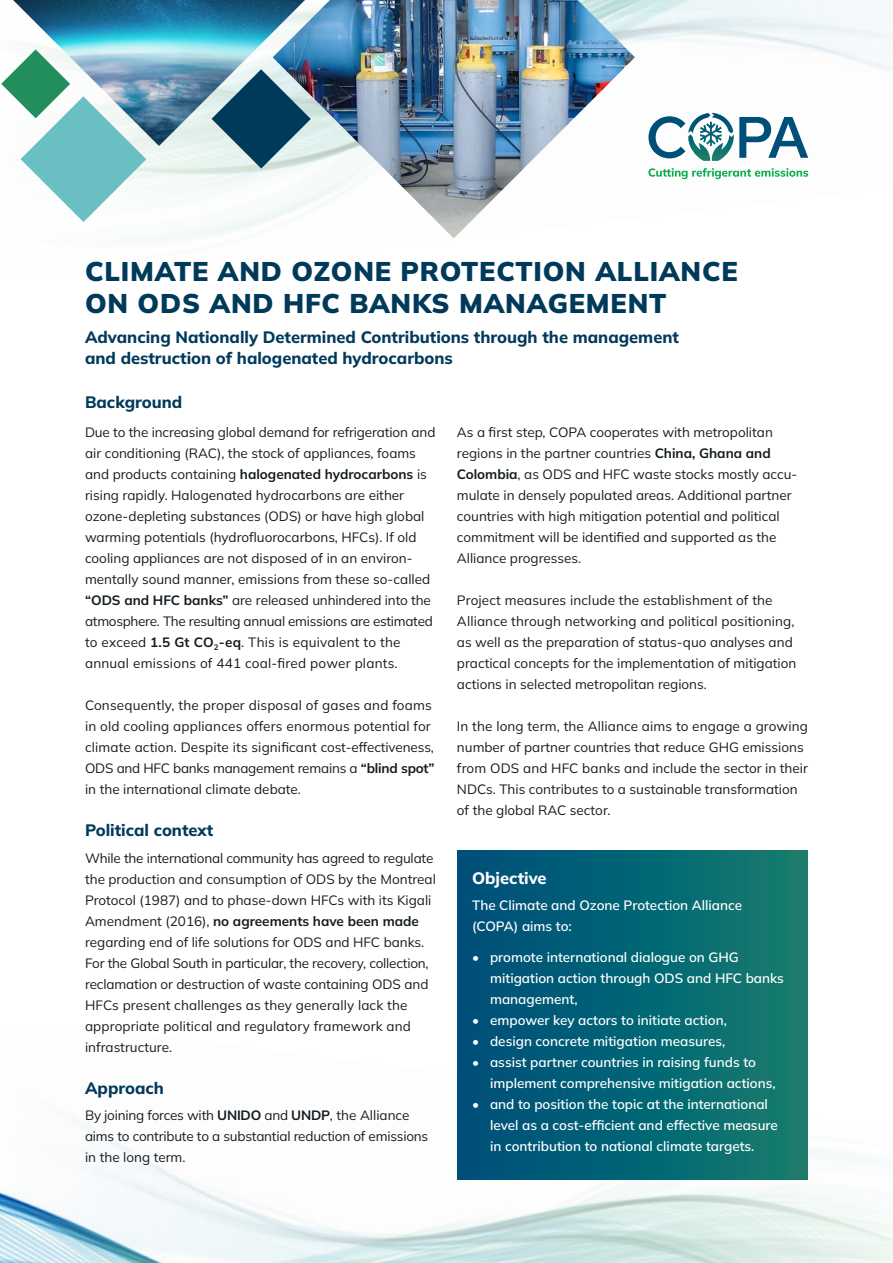
<style>
.page{position:relative;width:893px;height:1263px;background:#fff}
.page>*{position:absolute;margin:0;border:0;box-sizing:border-box;transform-origin:0 0}
.HL_2_-_Gross_VERSAL{font:900 27px/31.5px "Mulish";letter-spacing:.03em;color:#003a5a}
.HL_3{font:800 16.5px/21px "Mulish";color:#003a5a}
.HL_3-2{font:800 16.5px "Mulish";color:#fff}
.Copy_1{font:13.5px/21px "Mulish";color:#141c21}
.Copy_1-2{font:600 13.5px/21px "Mulish";color:#fff}
.s1{font-weight:700}
</style>
<div class="page">
<img style="left:0;top:1127px;width:893px;height:136px">
<img style="left:273px;top:0;width:362px;height:238px">
<img style="left:13px;top:0;width:292px;height:146px">
<svg style="left:1px;top:49px;width:145px;height:173px"></svg>
<svg style="left:212px;top:69px;width:99px;height:100px;background:#678a9a"></svg>
<svg style="left:648px;top:168px;width:160px;height:11px"></svg>
<svg style="left:648px;top:113px;width:160px;height:48px"></svg>
<div style="left:457px;top:850px;width:351px;height:329px;background:linear-gradient(to right,#004e7b,#147d6d)"></div>
<p class="HL_2_-_Gross_VERSAL" style="left:85px;top:255px;width:654px">CLIMATE AND OZONE PROTECTION ALLIANCE<br>ON ODS AND HFC BANKS MANAGEMENT</p>
<p class="HL_3" style="left:85px;top:326px;width:595px">Advancing Nationally Determined Contributions through the management and destruction of halogenated hydrocarbons</p>
<p class="HL_3" style="left:85px;top:391px;width:99px">Background</p>
<p class="Copy_1" style="left:85px;top:422px;width:352px">Due to the increasing global demand for refrigeration and air conditioning (RAC), the stock of appliances, foams and products containing <span class="s1">halogenated hydrocarbons</span> is rising rapidly. Halogenated hydrocarbons are either ozone-depleting substances (ODS) or have high global warming potentials (hydrofluorocarbons, HFCs). If old cooling appliances are not disposed of in an environ&shy;mentally sound manner, emissions from these so-called <span class="s1">“ODS and HFC banks”</span> are released unhindered into the atmosphere. The resulting annual emissions are estimated to exceed <span class="s1">1.5 Gt CO</span><sub>2</sub><span class="s1">-eq</span>. This is equivalent to the annual emissions of 441 coal-fired power plants.</p>
<p class="Copy_1" style="left:85px;top:695px;width:351px">Consequently, the proper disposal of gases and foams in old cooling appliances offers enormous potential for climate action. Despite its significant cost-effectiveness, ODS and HFC banks management remains a <span class="s1">“blind spot” </span>in the international climate debate.</p>
<p class="HL_3" style="left:85px;top:819px;width:130px">Political context</p>
<p class="Copy_1" style="left:85px;top:847px;width:352px">While the international community has agreed to regulate the production and consumption of ODS by the Montreal Protocol (1987) and to phase-down HFCs with its Kigali Amendment (2016), <span class="s1">no agreements have been made </span>regarding end of life solutions for ODS and HFC banks.<br>For the Global South in particular, the recovery, collection, reclamation or destruction of waste containing ODS and HFCs present challenges as they generally lack the appropriate political and regulatory framework and infrastructure.</p>
<p class="HL_3" style="left:85px;top:1077px;width:80px">Approach</p>
<p class="Copy_1" style="left:85px;top:1104px;width:345px">By joining forces with <span class="s1">UNIDO</span> and <span class="s1">UNDP</span>, the Alliance aims to contribute to a substantial reduction of emissions in the long term.</p>
<p class="Copy_1" style="left:457px;top:422px;width:342px">As a first step, COPA cooperates with metropolitan regions in the partner countries <span class="s1">China, Ghana and Colombia</span>, as ODS and HFC waste stocks mostly accu&shy;mulate in densely populated areas. Additional partner countries with high mitigation potential and political commitment will be identified and supported as the Alliance progresses.</p>
<p class="Copy_1" style="left:457px;top:590px;width:341px">Project measures include the establishment of the Alliance through networking and political positioning, as well as the preparation of status-quo analyses and practical concepts for the implementation of mitigation actions in selected metropolitan regions.</p>
<p class="Copy_1" style="left:457px;top:716px;width:353px">In the long term, the Alliance aims to engage a growing number of partner countries that reduce GHG emissions from ODS and HFC banks and include the sector in their NDCs. This contributes to a sustainable transformation of the global RAC sector.</p>
<p class="HL_3-2" style="left:472px;top:867px;width:76px">Objective</p>
<p class="Copy_1-2" style="left:472px;top:894px;width:272px">The Climate and Ozone Protection Alliance (COPA) aims to:</p>
<p class="Copy_1-2" style="left:490px;top:947px;width:295px;text-indent:-18px">• promote international dialogue on GHG mitigation action through ODS and HFC banks management,</p>
<p class="Copy_1-2" style="left:472px;top:1010px;width:256px">• empower key actors to initiate action,</p>
<p class="Copy_1-2" style="left:472px;top:1031px;width:255px">• design concrete mitigation measures,</p>
<p class="Copy_1-2" style="left:490px;top:1052px;width:287px;text-indent:-18px">• assist partner countries in raising funds to implement comprehensive mitigation actions,</p>
<p class="Copy_1-2" style="left:490px;top:1094px;width:289px;text-indent:-18px">• and to position the topic at the international level as a cost-efficient and effective measure in contribution to national climate targets.</p>
</div>
